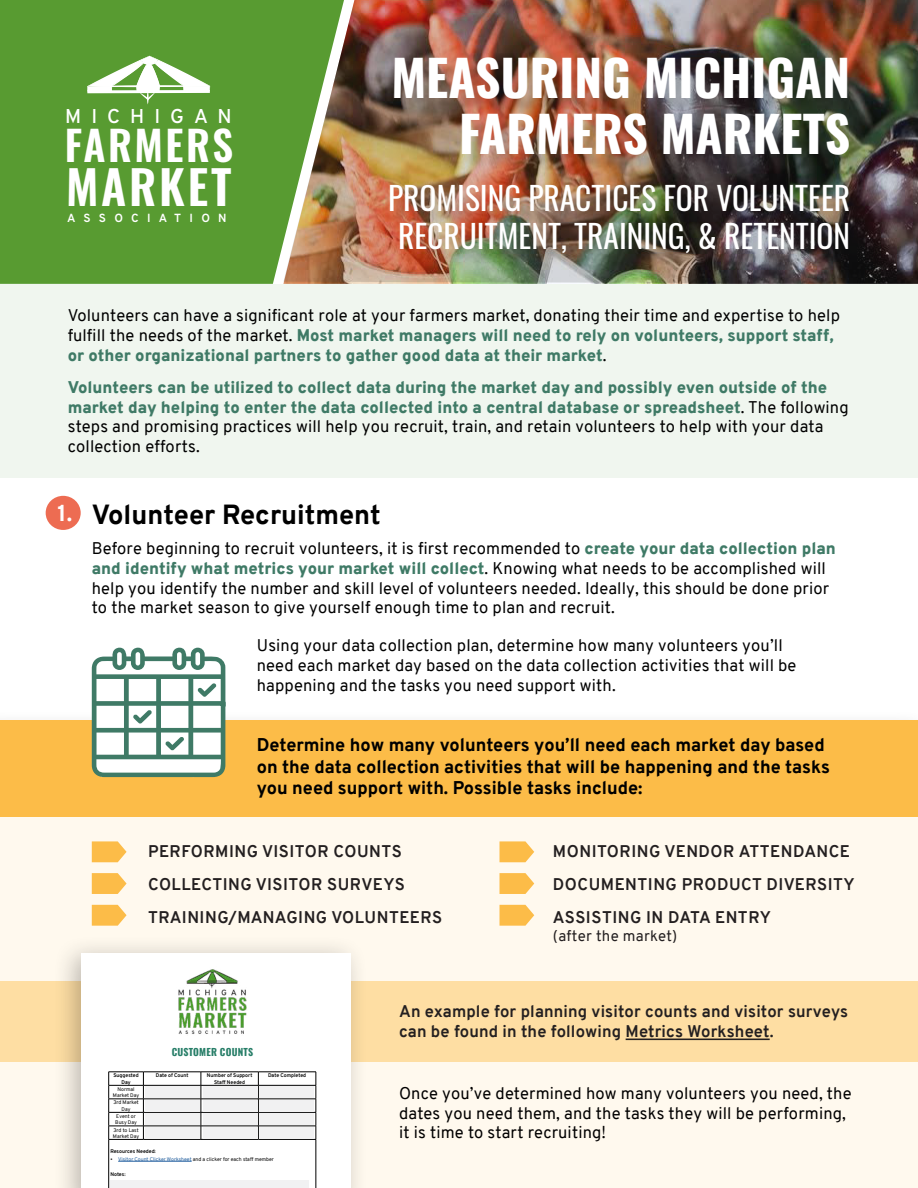
<style>
.page{position:relative;width:918px;height:1188px;background:#fff}
.page>*{position:absolute;margin:0;border:0;box-sizing:border-box;transform-origin:0 0}
.t1{font:700 49.5px "Oswald";color:#fff}
.t2{font:600 46.65px "Oswald";letter-spacing:.06em;color:#fff}
.t3{font:600 41.1px "Oswald";letter-spacing:.06em;color:#fff}
.t4{font:31.5px "Oswald";color:#fff}
.t5{font:800 27px "Overpass";color:#000}
.t6{font:800 22.5px "Overpass";color:#fff}
.t7{font:600 19.95px "Overpass";letter-spacing:.5em;color:#fff}
.t8{font:800 18px/21.6px "Overpass";color:#000}
.t9{font:16.5px/19.8px "Overpass";letter-spacing:.01em;color:#000}
.t10{font:900 16.5px/19.8px "Overpass";color:#3f7a66}
.t11{font:700 16.5px/19.8px "Overpass";letter-spacing:.02em;color:#231f20}
.t12{font:15px "Overpass";letter-spacing:.02em;color:#231f20}
.t13{font:700 11.85px "Overpass";letter-spacing:.7em;color:#fff}
.t14{font:700 9.9px "Oswald";letter-spacing:.02em;color:#277e68}
.t15{font:5.1px/6.1px "Overpass";color:#000;text-align:center}
.t16{font:700 5.1px/6.1px "Overpass";color:#000;text-align:center}
.s1{font-weight:900;color:#3f7a66}
.s2{font-weight:400;color:#000}
.s3{color:#215e9e}
</style>
<div class="page">
<img style="left:344px;top:0;width:574px;height:284px">
<svg style="left:0;top:0;width:344px;height:284px;fill:#589b31"></svg>
<div style="left:392px;top:60px;width:475px;height:210px;background:#231f20;opacity:.26"></div>
<svg style="left:87px;top:56px;width:123px;height:48px"></svg>
<div style="left:46px;top:496px;width:35px;height:34px;background:#ed6c52;border-radius:50%"></div>
<div style="left:0;top:728px;width:918px;height:460px;background:#fff9ee"></div>
<div style="left:0;top:720px;width:918px;height:96px;background:#fcbc48"></div>
<svg style="left:92px;top:841px;width:35px;height:21px"></svg>
<svg style="left:92px;top:873px;width:35px;height:21px"></svg>
<svg style="left:92px;top:905px;width:35px;height:21px"></svg>
<svg style="left:500px;top:905px;width:34px;height:21px"></svg>
<svg style="left:500px;top:841px;width:34px;height:21px"></svg>
<svg style="left:500px;top:873px;width:34px;height:21px"></svg>
<div style="left:0;top:981px;width:918px;height:80px;background:#fedea3"></div>
<hr style="left:626px;top:1039px;width:144px;height:1px;background:#231f20">
<div style="left:53px;top:935px;width:315px;height:253px;background:#231f20;opacity:.3"></div>
<div style="left:81px;top:953px;width:269px;height:235px;background:#fff"></div>
<div style="left:0;top:284px;width:918px;height:193px;background:#f0f6ef"></div>
<img style="left:178px;top:969px;width:69px;height:65px">
<hr style="left:108px;top:1072px;width:35px;height:1px;background:#000">
<hr style="left:143px;top:1072px;width:58px;height:1px;background:#000">
<hr style="left:201px;top:1072px;width:57px;height:1px;background:#000">
<hr style="left:258px;top:1072px;width:58px;height:1px;background:#000">
<hr style="left:108px;top:1085px;width:35px;height:1px;background:#000">
<hr style="left:143px;top:1085px;width:58px;height:1px;background:#000">
<hr style="left:201px;top:1085px;width:57px;height:1px;background:#000">
<hr style="left:258px;top:1085px;width:58px;height:1px;background:#000">
<hr style="left:108px;top:1099px;width:35px;height:1px;background:#000">
<hr style="left:143px;top:1099px;width:58px;height:1px;background:#000">
<hr style="left:201px;top:1099px;width:57px;height:1px;background:#000">
<hr style="left:258px;top:1099px;width:58px;height:1px;background:#000">
<hr style="left:108px;top:1112px;width:35px;height:1px;background:#000">
<hr style="left:143px;top:1112px;width:58px;height:1px;background:#000">
<hr style="left:201px;top:1112px;width:57px;height:1px;background:#000">
<hr style="left:258px;top:1112px;width:58px;height:1px;background:#000">
<hr style="left:108px;top:1126px;width:35px;height:1px;background:#000">
<svg style="left:108px;top:1072px;width:1px;height:67px"></svg>
<hr style="left:143px;top:1126px;width:58px;height:1px;background:#000">
<svg style="left:143px;top:1072px;width:1px;height:67px"></svg>
<hr style="left:201px;top:1126px;width:57px;height:1px;background:#000">
<svg style="left:201px;top:1072px;width:1px;height:67px"></svg>
<hr style="left:258px;top:1126px;width:58px;height:1px;background:#000">
<svg style="left:258px;top:1072px;width:1px;height:67px"></svg>
<svg style="left:316px;top:1072px;width:1px;height:67px"></svg>
<hr style="left:108px;top:1139px;width:35px;height:1px;background:#000">
<hr style="left:108px;top:1140px;width:1px;height:48px;background:#000">
<hr style="left:143px;top:1139px;width:58px;height:1px;background:#000">
<hr style="left:201px;top:1139px;width:57px;height:1px;background:#000">
<hr style="left:258px;top:1139px;width:58px;height:1px;background:#000">
<hr style="left:316px;top:1140px;width:1px;height:48px;background:#000">
<hr style="left:118px;top:1161px;width:74px;height:1px;background:#215e9e">
<div style="left:145px;top:1086px;width:54px;height:12px;background:#f1f1f2"></div>
<div style="left:203px;top:1086px;width:54px;height:12px;background:#f1f1f2"></div>
<div style="left:260px;top:1086px;width:54px;height:12px;background:#f1f1f2"></div>
<div style="left:145px;top:1100px;width:54px;height:12px;background:#f1f1f2"></div>
<div style="left:203px;top:1100px;width:54px;height:12px;background:#f1f1f2"></div>
<div style="left:260px;top:1100px;width:54px;height:12px;background:#f1f1f2"></div>
<div style="left:145px;top:1113px;width:54px;height:12px;background:#f1f1f2"></div>
<div style="left:203px;top:1113px;width:54px;height:12px;background:#f1f1f2"></div>
<div style="left:260px;top:1113px;width:54px;height:12px;background:#f1f1f2"></div>
<div style="left:145px;top:1127px;width:54px;height:12px;background:#f1f1f2"></div>
<div style="left:203px;top:1127px;width:54px;height:12px;background:#f1f1f2"></div>
<div style="left:260px;top:1127px;width:54px;height:12px;background:#f1f1f2"></div>
<div style="left:110px;top:1181px;width:199px;height:7px;background:#f1f1f2"></div>
<svg style="left:92px;top:648px;width:133px;height:129px"></svg>
<p class="t7" style="left:65px;top:101px;width:168px">MICHIGAN</p>
<p class="t3" style="left:65px;top:124px;width:170px">FARMERS</p>
<p class="t2" style="left:66px;top:163px;width:167px">MARKET</p>
<p class="t13" style="left:67px;top:209px;width:161px">ASSOCIATION</p>
<p class="t1" style="left:391px;top:52px;width:460px">MEASURING MICHIGAN</p>
<p class="t1" style="left:459px;top:108px;width:393px">FARMERS MARKETS</p>
<p class="t4" style="left:388px;top:170px;width:464px">PROMISING PRACTICES FOR VOLUNTEER</p>
<p class="t4" style="left:398px;top:208px;width:454px">RECRUITMENT, TRAINING, &amp; RETENTION</p>
<p class="t9" style="left:68px;top:306px;width:774px">Volunteers can have a significant role at your farmers market, donating their time and expertise to help fulfill the needs of the market. <span class="s1">Most market managers will need to rely on volunteers, support staff, or other organizational partners to gather good data at their market</span>.</p>
<p class="t10" style="left:68px;top:377px;width:782px">Volunteers can be utilized to collect data during the market day and possibly even outside of the market day helping to enter the data collected into a central database or spreadsheet<span class="s2">. The following steps and promising practices will help you recruit, train, and retain volunteers to help with your data collection efforts.</span></p>
<p class="t6" style="left:58px;top:497px;width:16px">1.</p>
<p class="t5" style="left:92px;top:495px;width:291px">Volunteer Recruitment</p>
<p class="t9" style="left:92px;top:538px;width:746px">Before beginning to recruit volunteers, it is first recommended to <span class="s1">create your data collection plan and identify what metrics your market will collect</span>. Knowing what needs to be accomplished will help you identify the number and skill level of volunteers needed. Ideally, this should be done prior to the market season to give yourself enough time to plan and recruit.</p>
<p class="t9" style="left:257px;top:636px;width:541px">Using your data collection plan, determine how many volunteers you’ll need each market day based on the data collection activities that will be happening and the tasks you need support with.</p>
<p class="t8" style="left:257px;top:734px;width:575px">Determine how many volunteers you’ll need each market day based on the data collection activities that will be happening and the tasks you need support with. Possible tasks include:</p>
<p class="t11" style="left:148px;top:841px;width:255px">PERFORMING VISITOR COUNTS</p>
<p class="t11" style="left:148px;top:874px;width:258px">COLLECTING VISITOR SURVEYS</p>
<p class="t11" style="left:148px;top:907px;width:296px">TRAINING/MANAGING VOLUNTEERS</p>
<p class="t11" style="left:553px;top:841px;width:298px">MONITORING VENDOR ATTENDANCE</p>
<p class="t11" style="left:553px;top:874px;width:303px">DOCUMENTING PRODUCT DIVERSITY</p>
<p class="t11" style="left:553px;top:907px;width:220px">ASSISTING IN DATA ENTRY</p>
<p class="t12" style="left:553px;top:925px;width:126px">(after the market)</p>
<p class="t14" style="left:172px;top:1046px;width:83px">CUSTOMER COUNTS</p>
<p class="t16" style="left:114px;top:1073px;width:27px">Suggested<br>Day</p>
<p class="t16" style="left:156px;top:1073px;width:34px">Date of Count</p>
<p class="t16" style="left:207px;top:1073px;width:47px">Number of Support<br>Staff Needed</p>
<p class="t16" style="left:268px;top:1073px;width:40px">Date Completed</p>
<p class="t15" style="left:113px;top:1086px;width:28px">Normal<br>Market Day</p>
<p class="t15" style="left:113px;top:1100px;width:27px">3rd Market<br>Day</p>
<p class="t15" style="left:115px;top:1113px;width:23px;text-align:left">Event or<br>Busy Day</p>
<p class="t15" style="left:113px;top:1127px;width:28px;text-align:left">3rd to Last<br>Market Day</p>
<p class="t16" style="left:110px;top:1148px;width:47px">Resources Needed:</p>
<p class="t15" style="left:110px;top:1156px;width:165px">• <span class="s3">Visitor Count Clicker Worksheet</span> and a clicker for each staff member</p>
<p class="t16" style="left:110px;top:1171px;width:17px">Notes:</p>
<p class="t11" style="left:399px;top:1002px;width:451px">An example for planning visitor counts and visitor surveys can be found in the following Metrics Worksheet.</p>
<p class="t9" style="left:399px;top:1083px;width:454px">Once you’ve determined how many volunteers you need, the dates you need them, and the tasks they will be performing, it is time to start recruiting!</p>
</div>
